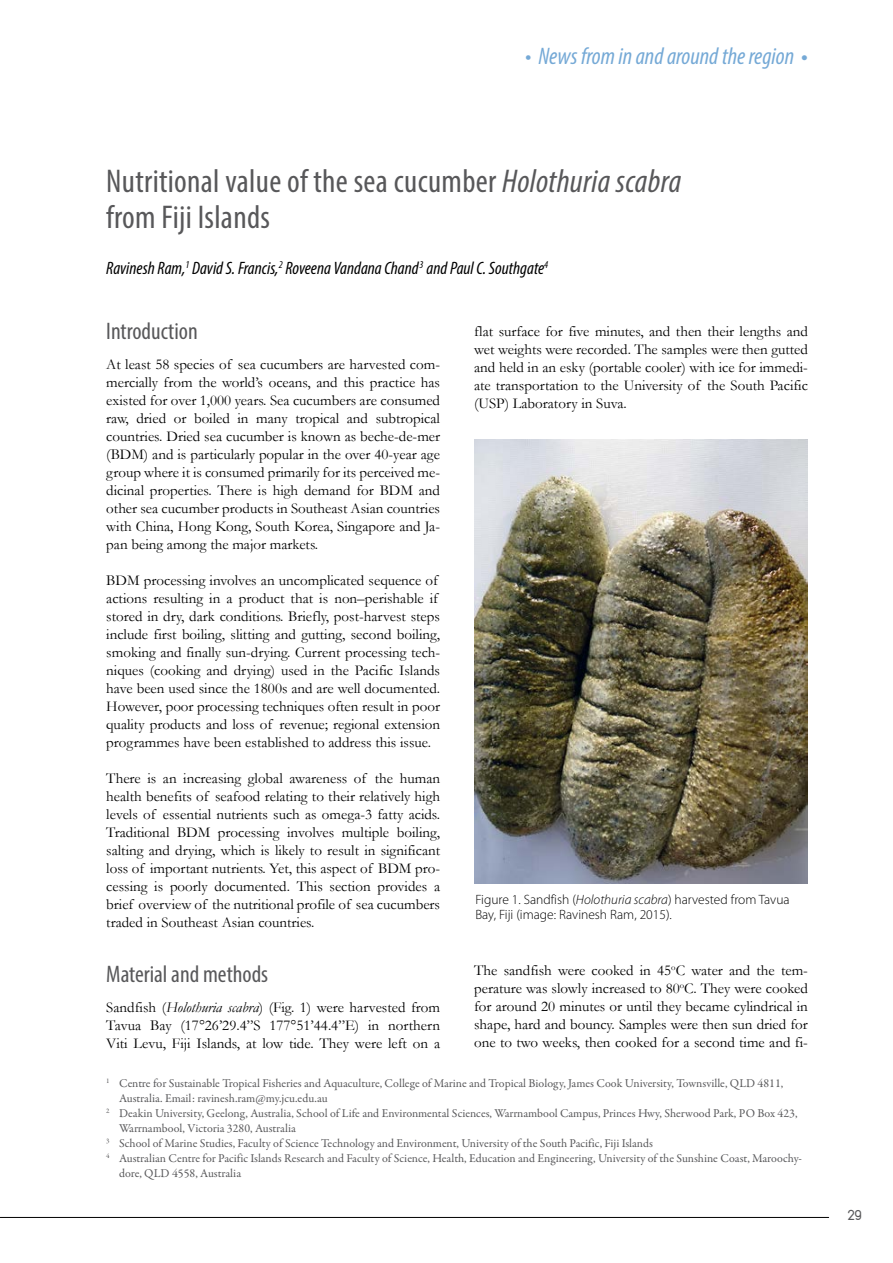
<style>
.page{position:relative;width:893px;height:1263px;background:#fff}
.page>*{position:absolute;margin:0;border:0;box-sizing:border-box;transform-origin:0 0}
.Title_article{font:condensed 33px/36px "Myriad Pro";letter-spacing:.01em;color:#58585a}
.t1{font:italic condensed 24px "Myriad Pro";color:#75a9d6}
.heading_1{font:condensed 24px "Myriad Pro";color:#58585a}
.Author_names_below_t{font:italic condensed 18px "Myriad Pro";color:#000}
.t2{font:15px/18px "Garamond";color:#000;text-align:justify}
.t3{font:15px "Duepuntozero";color:#58585a}
.caption_Figure{font:300 13.5px/15px "Myriad Pro";color:#000}
.footnotes{font:12px/15px "Garamond Premr Pro";color:#58585a}
.s1{font-style:normal;font-stretch:normal}
.s2{font-style:italic}
</style>
<div class="page">
<hr style="left:0;top:1217px;width:829px;height:1px;background:#000">
<img style="left:474px;top:439px;width:334px;height:445px">
<h2 class="t1" style="left:525px;top:41px;width:284px">• News from in and around the region <span class="s1">•</span></h2>
<p class="Title_article" style="left:106px;top:163px;width:576px">Nutritional value of the sea cucumber <span class="s2">Holothuria scabra </span>from Fiji Islands</p>
<p class="Author_names_below_t" style="left:106px;top:258px;width:443px">Ravinesh Ram,<sup>1</sup> David S. Francis,<sup>2</sup> Roveena Vandana Chand<sup>3</sup> and Paul C. Southgate<sup>4</sup></p>
<p class="heading_1" style="left:106px;top:316px;width:93px">Introduction</p>
<p class="t2" style="left:106px;top:355px;width:335px">At least 58 species of sea cucumbers are harvested com&shy;mercially from the world’s oceans, and this practice has existed for over 1,000 years. Sea cucumbers are consumed raw, dried or boiled in many tropical and subtropical countries. Dried sea cucumber is known as beche-de-mer (BDM) and is particularly popular in the over 40-year age group where it is consumed primarily for its perceived me&shy;dicinal properties. There is high demand for BDM and other sea cucumber products in Southeast Asian countries with China, Hong Kong, South Korea, Singapore and Ja&shy;pan being among the major markets.</p>
<p class="t2" style="left:106px;top:571px;width:335px;text-align:left">BDM processing involves an uncomplicated sequence of actions resulting in a product that is non–perishable if stored in dry, dark conditions. Briefly, post-harvest steps include first boiling, slitting and gutting, second boiling, smoking and finally sun-drying. Current processing tech&shy;niques (cooking and drying) used in the Pacific Islands have been used since the 1800s and are well documented.<br>However, poor processing techniques often result in poor quality products and loss of revenue; regional extension programmes have been established to address this issue.</p>
<p class="t2" style="left:106px;top:769px;width:335px">There is an increasing global awareness of the human health benefits of seafood relating to their relatively high levels of essential nutrients such as omega-3 fatty acids.<br>Traditional BDM processing involves multiple boiling, salting and drying, which is likely to result in significant loss of important nutrients. Yet, this aspect of BDM pro&shy;cessing is poorly documented. This section provides a brief overview of the nutritional profile of sea cucumbers traded in Southeast Asian countries.</p>
<p class="heading_1" style="left:106px;top:959px;width:163px">Material and methods</p>
<p class="t2" style="left:106px;top:998px;width:335px">Sandfish (<span class="s2">Holothuria scabra</span>) (Fig. 1) were harvested from Tavua Bay (17°26’29.4”S 177°51’44.4”E) in northern Viti Levu, Fiji Islands, at low tide. They were left on a</p>
<p class="footnotes" style="left:119px;top:1076px;width:666px;text-indent:-13px"><sup>1</sup> Centre for Sustainable Tropical Fisheries and Aquaculture, College of Marine and Tropical Biology, James Cook University, Townsville, QLD 4811,<br>Australia. Email: ravinesh.ram@my.jcu.edu.au</p>
<p class="footnotes" style="left:119px;top:1106px;width:680px;text-indent:-13px"><sup>2</sup> Deakin University, Geelong, Australia, School of Life and Environmental Sciences, Warrnambool Campus, Princes Hwy, Sherwood Park, PO Box 423,<br>Warrnambool, Victoria 3280, Australia</p>
<p class="footnotes" style="left:106px;top:1136px;width:548px"><sup>3</sup> School of Marine Studies, Faculty of Science Technology and Environment, University of the South Pacific, Fiji Islands</p>
<p class="footnotes" style="left:119px;top:1151px;width:684px;text-indent:-13px"><sup>4</sup> Australian Centre for Pacific Islands Research and Faculty of Science, Health, Education and Engineering, University of the Sunshine Coast, Maroochy&shy;dore, QLD 4558, Australia</p>
<p class="t2" style="left:474px;top:322px;width:335px">flat surface for five minutes, and then their lengths and wet weights were recorded. The samples were then gutted and held in an esky (portable cooler) with ice for immedi&shy;ate transportation to the University of the South Pacific (USP) Laboratory in Suva.</p>
<p class="caption_Figure" style="left:475px;top:892px;width:316px">Figure 1. Sandfish (<span class="s2">Holothuria scabra</span>) harvested from Tavua<br>Bay, Fiji (image: Ravinesh Ram, 2015).</p>
<p class="t2" style="left:474px;top:961px;width:335px">The sandfish were cooked in 45<sup>o</sup>C water and the tem&shy;perature was slowly increased to 80<sup>o</sup>C. They were cooked for around 20 minutes or until they became cylindrical in shape, hard and bouncy. Samples were then sun dried for one to two weeks, then cooked for a second time and fi-</p>
<p class="t3" style="left:848px;top:1207px;width:15px">29</p>
</div>
